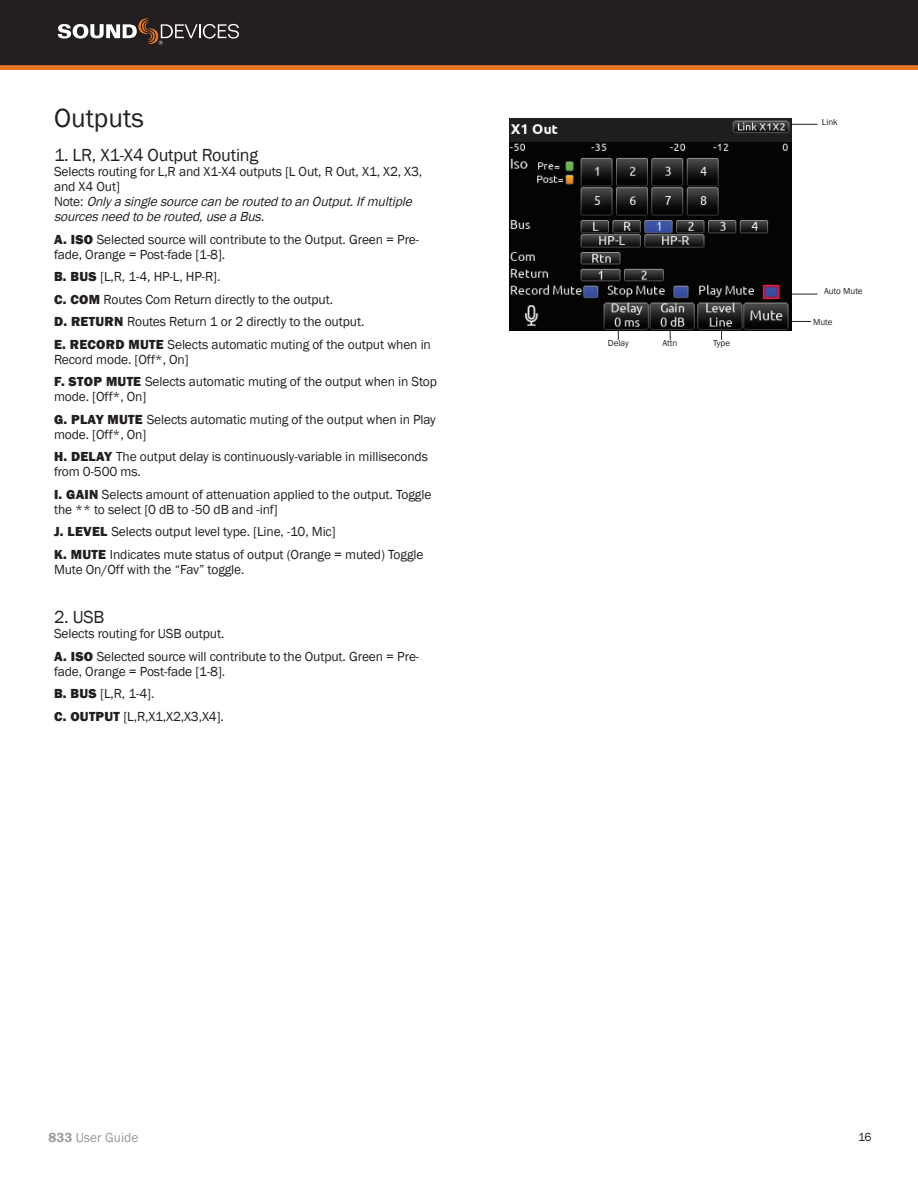
<style>
.page{position:relative;width:918px;height:1188px;background:#fff}
.page>*{position:absolute;margin:0;border:0;box-sizing:border-box;transform-origin:0 0}
.t1{font:27px "Franklin Gothic";color:#231f20}
.t2{font:18px "Franklin Gothic";letter-spacing:-.015em;color:#231f20}
.t3{font:13.5px/22.5px "Franklin Gothic";letter-spacing:-.01em;color:#231f20}
.t4{font:italic 13.5px/15px "Franklin Gothic";color:#231f20}
.t5{font:13.5px "Franklin Gothic";color:#98999a}
.t6{font:12px "Franklin Gothic";color:#231f20}
.t7{font:9px "Franklin Gothic";color:#231f20}
.s1{font-style:normal}
.s2{font-weight:800}
.s3{font-weight:600}
</style>
<div class="page">
<svg style="left:0;top:65px;width:918px;height:4px;background:#e37124"></svg>
<div style="left:0;top:0;width:918px;height:65px;background:#231f20"></div>
<svg style="left:58px;top:19px;width:181px;height:26px;background:#57504f"></svg>
<img style="left:510px;top:119px;width:282px;height:211px">
<svg style="left:792px;top:124px;width:26px;height:1px"></svg>
<svg style="left:792px;top:294px;width:26px;height:1px"></svg>
<svg style="left:792px;top:321px;width:19px;height:1px"></svg>
<h1 class="t1" style="left:54px;top:101px;width:91px">Outputs</h1>
<h2 class="t2" style="left:54px;top:144px;width:206px">1. LR, X1-X4 Output Routing</h2>
<p class="t4" style="left:54px;top:165px;width:370px"><span class="s1">Selects routing for L,R and X1-X4 outputs [L Out, R Out, X1, X2, X3, and X4 Out]<br>N o t e :</span> OnlyasinglesourcecanberoutedtoanOutput.Ifmultiple sourcesneedtoberouted,useaBus.</p>
<p class="t3" style="left:54px;top:232px;width:367px;line-height:15px"><span class="s2">A. ISO</span> Selected source will contribute to the Output. Green = Pre&shy;fade, Orange = Post-fade [1-8].</p>
<p class="t3" style="left:54px;top:266px;width:378px"><span class="s2">B. BUS</span> [L,R, 1-4, HP-L, HP-R].<br><span class="s2">C. COM</span> Routes Com Return directly to the output.<br><span class="s2">D. RETURN</span> Routes Return 1 or 2 directly to the output.<br><span class="s2">E. RECORD MUTE</span> Selects automatic muting of the output when in</p>
<p class="t3" style="left:54px;top:348px;width:385px">Record mode. [Off*, On]<br><span class="s2">F. STOP MUTE</span> Selects automatic muting of the output when in Stop</p>
<p class="t3" style="left:54px;top:386px;width:383px">mode. [Off*, On]<br><span class="s2">G. PLAY MUTE</span> Selects automatic muting of the output when in Play</p>
<p class="t3" style="left:54px;top:423px;width:375px">mode. [Off*, On]<br><span class="s2">H. DELAY</span> The output delay is continuously-variable in milliseconds</p>
<p class="t3" style="left:54px;top:461px;width:379px">from 0-500 ms.<br><span class="s2">I. GAIN</span> Selects amount of attenuation applied to the output. Toggle</p>
<p class="t3" style="left:54px;top:498px;width:371px">the ** to select [0 dB to -50 dB and -inf]<br><span class="s2">J. LEVEL</span> Selects output level type. [Line, -10, Mic]<br><span class="s2">K. MUTE</span> Indicates mute status of output (Orange = muted) Toggle</p>
<p class="t3" style="left:54px;top:558px;width:192px">Mute On/Off with the “Fav” toggle.</p>
<h2 class="t2" style="left:54px;top:606px;width:52px">2. USB</h2>
<p class="t3" style="left:54px;top:623px;width:367px">Selects routing for USB output.<br><span class="s2">A. ISO</span> Selected source will contribute to the Output. Green = Pre-</p>
<p class="t3" style="left:54px;top:660px;width:173px">fade, Orange = Post-fade [1-8].<br><span class="s2">B. BUS</span> [L,R, 1-4].<br><span class="s2">C. OUTPUT</span> [L,R,X1,X2,X3,X4].</p>
<p class="t7" style="left:608px;top:338px;width:22px">Delay</p>
<p class="t7" style="left:662px;top:338px;width:17px">Attn</p>
<p class="t7" style="left:713px;top:338px;width:19px">Type</p>
<p class="t7" style="left:822px;top:117px;width:17px">Link</p>
<p class="t7" style="left:824px;top:286px;width:40px">Auto Mute</p>
<p class="t7" style="left:813px;top:316px;width:21px">Mute</p>
<p class="t5" style="left:49px;top:1130px;width:91px"><span class="s3">833</span> User Guide</p>
<p class="t6" style="left:858px;top:1130px;width:15px">16</p>
</div>
